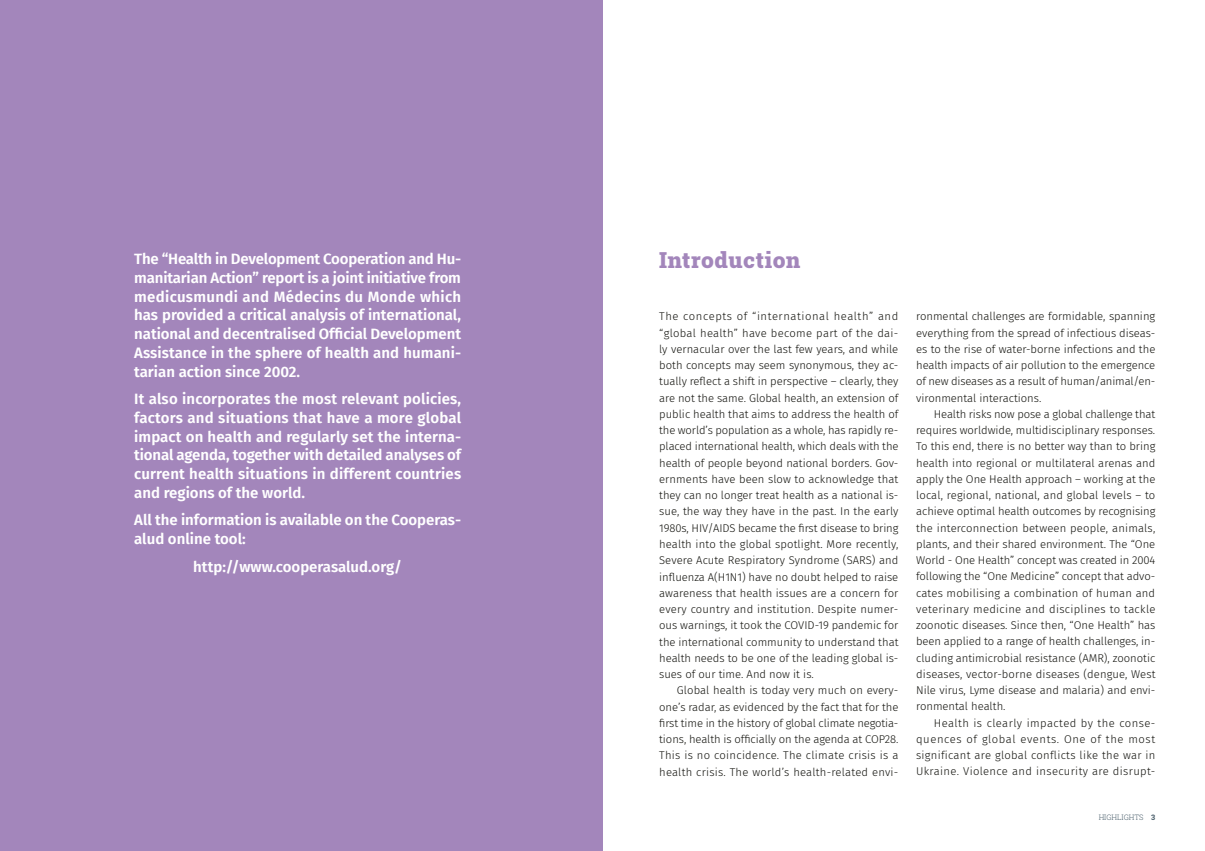
<style>
.page{position:relative;width:1205px;height:851px;background:#fff}
.page>*{position:absolute;margin:0;border:0;box-sizing:border-box;transform-origin:0 0}
.t1{font:900 22.5px "Roboto Slab";letter-spacing:.025em;color:#a386bb}
.t2{font:600 15px/18.8px "Fira Sans";color:#fff;text-align:justify}
.t3{font:300 11.25px/16.2px "Fira Sans";color:#12120d;text-align:justify}
.t4{font:300 7.5px "Roboto Slab";color:#445966}
.s1{font-weight:700}
</style>
<div class="page">
<div style="left:0;top:0;width:602px;height:850px;background:#a386bb"></div>
<p class="t2" style="left:134px;top:248px;width:328px">The “Health in Development Cooperation and Hu&shy;manitarian Action” report is a joint initiative from medicusmundi and Médecins du Monde which has provided a critical analysis of international, national and decentralised Official Development Assistance in the sphere of health and humani&shy;tarian action since 2002.</p>
<p class="t2" style="left:134px;top:388px;width:328px">It also incorporates the most relevant policies, factors and situations that have a more global impact on health and regularly set the interna&shy;tional agenda, together with detailed analyses of current health situations in different countries and regions of the world.</p>
<h2 class="t2" style="left:134px;top:510px;width:328px">All the information is available on the Cooperas&shy;alud online tool:</h2>
<h2 class="t2" style="left:193px;top:556px;width:210px">http://www.cooperasalud.org/</h2>
<h1 class="t1" style="left:659px;top:244px;width:143px">Introduction</h1>
<p class="t3" style="left:659px;top:308px;width:241px">The concepts of “international health” and “global health” have become part of the dai&shy;ly vernacular over the last few years, and while both concepts may seem synonymous, they ac&shy;tually reflect a shift in perspective – clearly, they are not the same. Global health, an extension of public health that aims to address the health of the world’s population as a whole, has rapidly re&shy;placed international health, which deals with the health of people beyond national borders. Gov&shy;ernments have been slow to acknowledge that they can no longer treat health as a national is&shy;sue, the way they have in the past. In the early 1980s, HIV/AIDS became the first disease to bring health into the global spotlight. More recently, Severe Acute Respiratory Syndrome (SARS) and influenza A(H1N1) have no doubt helped to raise awareness that health issues are a concern for every country and institution. Despite numer&shy;ous warnings, it took the COVID-19 pandemic for the international community to understand that health needs to be one of the leading global is&shy;sues of our time. And now it is.</p>
<p class="t3" style="left:659px;top:682px;width:241px;text-indent:18px">Global health is today very much on every&shy;one’s radar, as evidenced by the fact that for the first time in the history of global climate negotia&shy;tions, health is officially on the agenda at COP28.<br>This is no coincidence. The climate crisis is a health crisis. The world’s health-related envi-</p>
<p class="t3" style="left:916px;top:308px;width:241px">ronmental challenges are formidable, spanning everything from the spread of infectious diseas&shy;es to the rise of water-borne infections and the health impacts of air pollution to the emergence of new diseases as a result of human/animal/en&shy;vironmental interactions.</p>
<p class="t3" style="left:916px;top:405px;width:241px;text-indent:18px">Health risks now pose a global challenge that requires worldwide, multidisciplinary responses.<br>To this end, there is no better way than to bring health into regional or multilateral arenas and apply the One Health approach – working at the local, regional, national, and global levels – to achieve optimal health outcomes by recognising the interconnection between people, animals, plants, and their shared environment. The “One World - One Health” concept was created in 2004 following the “One Medicine” concept that advo&shy;cates mobilising a combination of human and veterinary medicine and disciplines to tackle zoonotic diseases. Since then, “One Health” has been applied to a range of health challenges, in&shy;cluding antimicrobial resistance (AMR), zoonotic diseases, vector-borne diseases (dengue, West Nile virus, Lyme disease and malaria) and envi&shy;ronmental health.</p>
<p class="t3" style="left:916px;top:714px;width:241px;text-indent:18px">Health is clearly impacted by the conse&shy;quences of global events. One of the most significant are global conflicts like the war in Ukraine. Violence and insecurity are disrupt-</p>
<p class="t4" style="left:1098px;top:811px;width:58px">HIGHLIGHTS <span class="s1">3</span></p>
</div>
